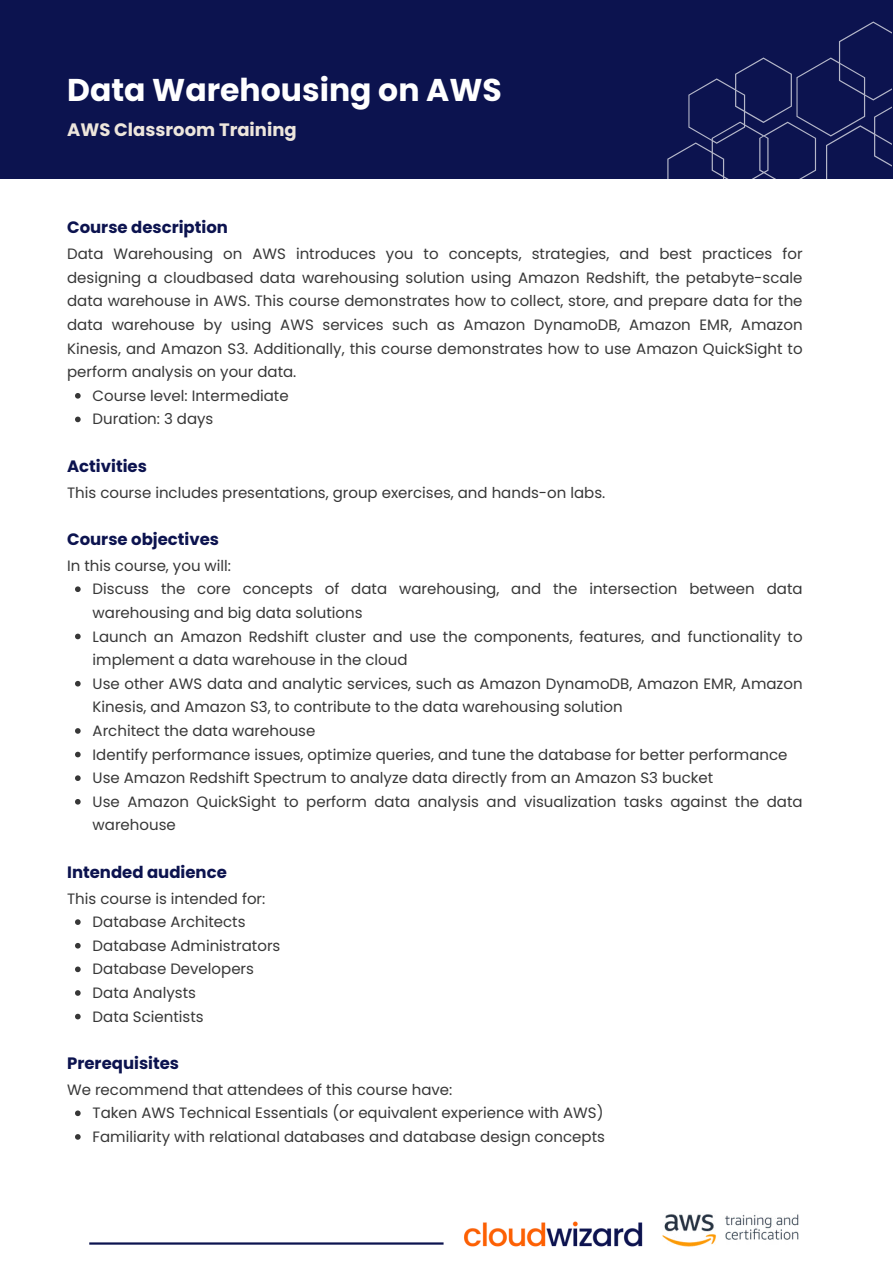
<style>
.page{position:relative;width:893px;height:1264px;background:#fff}
.page>*{position:absolute;margin:0;border:0;box-sizing:border-box;transform-origin:0 0}
.t1{font:700 31.5px "Poppins";color:#fff}
.t2{font:700 18px "Poppins";color:#ede6dc}
.t3{font:700 16.5px "Poppins";color:#0c134f}
.t4{font:15px/23.5px "Poppins";color:#373737}
</style>
<div class="page">
<div style="left:0;top:0;width:892px;height:179px;background:#0c134f"></div>
<svg style="left:667px;top:22px;width:224px;height:157px"></svg>
<img style="left:665px;top:1214px;width:134px;height:33px">
<hr style="left:89px;top:1242px;width:354px;height:2px;background:#0c134f">
<img style="left:440px;top:1221px;width:225px;height:26px">
<svg style="left:75px;top:393px;width:6px;height:5px"></svg>
<svg style="left:75px;top:416px;width:6px;height:6px"></svg>
<svg style="left:75px;top:586px;width:6px;height:6px"></svg>
<svg style="left:75px;top:633px;width:6px;height:6px"></svg>
<svg style="left:75px;top:681px;width:6px;height:5px"></svg>
<svg style="left:75px;top:728px;width:6px;height:5px"></svg>
<svg style="left:75px;top:751px;width:6px;height:6px"></svg>
<svg style="left:75px;top:775px;width:6px;height:6px"></svg>
<svg style="left:75px;top:799px;width:6px;height:5px"></svg>
<svg style="left:75px;top:919px;width:6px;height:5px"></svg>
<svg style="left:75px;top:943px;width:6px;height:5px"></svg>
<svg style="left:75px;top:966px;width:6px;height:6px"></svg>
<svg style="left:75px;top:990px;width:6px;height:5px"></svg>
<svg style="left:75px;top:1013px;width:6px;height:6px"></svg>
<svg style="left:75px;top:1110px;width:6px;height:6px"></svg>
<svg style="left:75px;top:1134px;width:6px;height:5px"></svg>
<h1 class="t1" style="left:67px;top:71px;width:436px">Data Warehousing on AWS</h1>
<p class="t2" style="left:67px;top:119px;width:231px">AWS Classroom Training</p>
<p class="t3" style="left:67px;top:218px;width:162px">Course description</p>
<p class="t4" style="left:67px;top:242px;width:737px;text-align:justify">Data Warehousing on AWS introduces you to concepts, strategies, and best practices for designing a cloudbased data warehousing solution using Amazon Redshift, the petabyte-scale data warehouse in AWS. This course demonstrates how to collect, store, and prepare data for the data warehouse by using AWS services such as Amazon DynamoDB, Amazon EMR, Amazon Kinesis, and Amazon S3. Additionally, this course demonstrates how to use Amazon QuickSight to perform analysis on your data.</p>
<p class="t4" style="left:93px;top:384px;width:197px">Course level: Intermediate<br>Duration: 3 days</p>
<p class="t3" style="left:67px;top:456px;width:81px">Activities</p>
<p class="t4" style="left:67px;top:480px;width:539px">This course includes presentations, group exercises, and hands-on labs.</p>
<p class="t3" style="left:67px;top:529px;width:153px">Course objectives</p>
<p class="t4" style="left:67px;top:553px;width:165px">In this course, you will:</p>
<p class="t4" style="left:93px;top:577px;width:711px">Discuss the core concepts of data warehousing, and the intersection between data warehousing and big data solutions<br>Launch an Amazon Redshift cluster and use the components, features, and functionality to implement a data warehouse in the cloud<br>Use other AWS data and analytic services, such as Amazon DynamoDB, Amazon EMR, Amazon Kinesis, and Amazon S3, to contribute to the data warehousing solution<br>Architect the data warehouse<br>Identify performance issues, optimize queries, and tune the database for better performance Use Amazon Redshift Spectrum to analyze data directly from an Amazon S3 bucket<br>Use Amazon QuickSight to perform data analysis and visualization tasks against the data warehouse</p>
<p class="t3" style="left:67px;top:862px;width:161px">Intended audience</p>
<p class="t4" style="left:67px;top:886px;width:200px">This course is intended for:</p>
<p class="t4" style="left:93px;top:910px;width:189px">Database Architects<br>Database Administrators<br>Database Developers<br>Data Analysts<br>Data Scientists</p>
<p class="t3" style="left:67px;top:1053px;width:113px">Prerequisites</p>
<p class="t4" style="left:67px;top:1077px;width:387px">We recommend that attendees of this course have:</p>
<p class="t4" style="left:93px;top:1101px;width:514px">Taken AWS Technical Essentials (or equivalent experience with AWS)<br>Familiarity with relational databases and database design concepts</p>
</div>
